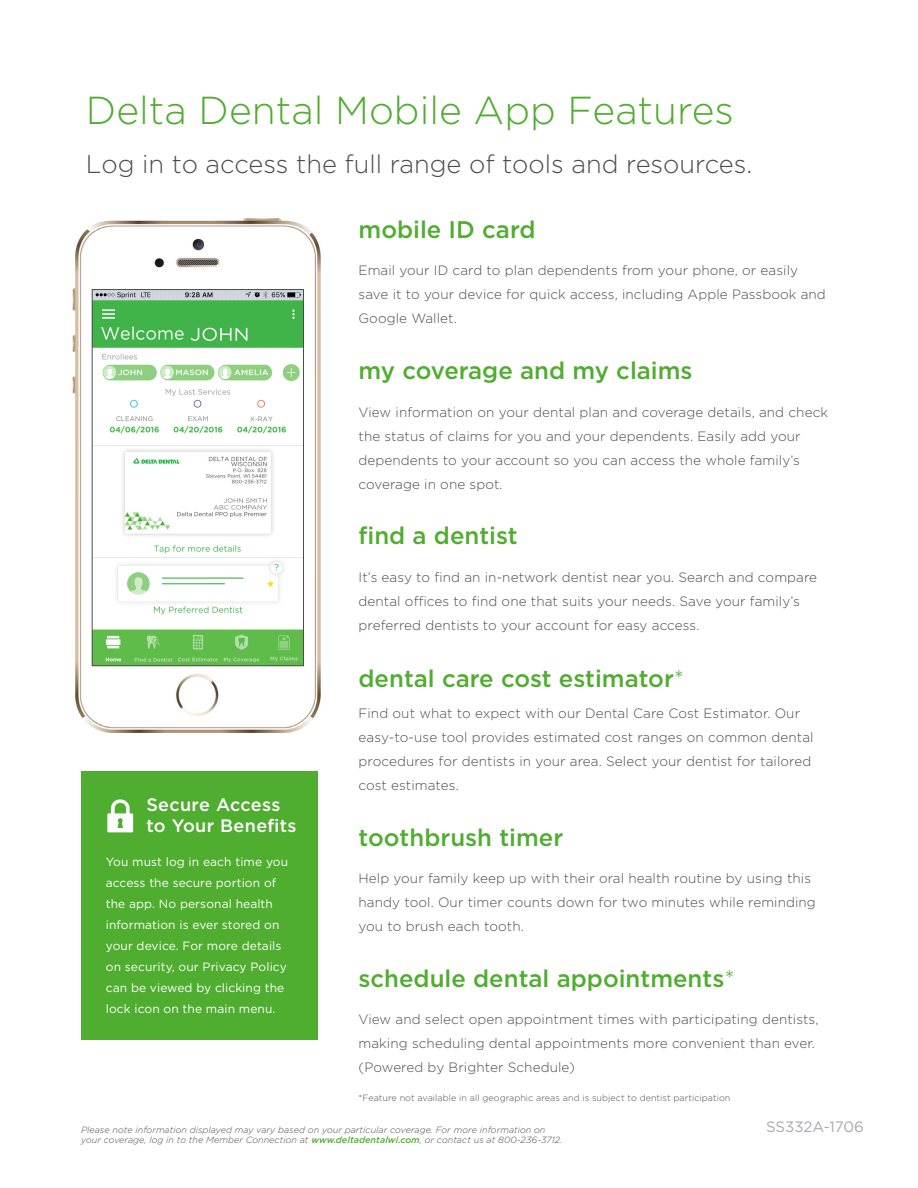
<style>
.page{position:relative;width:918px;height:1188px;background:#fff}
.page>*{position:absolute;margin:0;border:0;box-sizing:border-box;transform-origin:0 0}
.t1{font:300 39px "Gotham";color:#4fad2f}
.t2{font:300 25.5px "Gotham";color:#4b4c4d}
.Paragraph_Style_1{font:500 24px "Gotham";color:#4fad2f}
.t3{font:500 18px/21px "Gotham";letter-spacing:.02em;color:#fff}
.t4{font:15px "Gotham";color:#a8a9ad}
.Paragraph_Style_1-2{font:300 13.5px/24px "Gotham";letter-spacing:.01em;color:#4b4c4d}
.t5{font:12px/21px "Gotham";letter-spacing:.01em;color:#fff}
.Paragraph_Style_1-3{font:italic 300 9px "Gotham";letter-spacing:.01em;color:#4b4c4d}
.t6{font:300 9px "Gotham";letter-spacing:.01em;color:#4b4c4d}
.s1{font-weight:300}
.s2{font-weight:500;color:#4fad2f}
</style>
<div class="page">
<img style="left:72px;top:218px;width:249px;height:515px">
<img style="left:94px;top:291px;width:208px;height:373px">
<div style="left:92px;top:289px;width:212px;height:377px;border:1px solid #4b4c4d"></div>
<div style="left:81px;top:772px;width:237px;height:268px;background:#4fad2f"></div>
<svg style="left:107px;top:799px;width:26px;height:33px"></svg>
<p class="t1" style="left:86px;top:85px;width:649px">Delta Dental Mobile App Features</p>
<p class="t2" style="left:86px;top:148px;width:668px">Log in to access the full range of tools and resources.</p>
<p class="t3" style="left:146px;top:794px;width:152px">Secure Access to Your Benefits</p>
<p class="t5" style="left:106px;top:851px;width:184px">You must log in each time you access the secure portion of the app. No personal health information is ever stored on your device. For more details on security, our Privacy Policy can be viewed by clicking the lock icon on the main menu.</p>
<p class="Paragraph_Style_1" style="left:359px;top:214px;width:179px">mobile ID card</p>
<p class="Paragraph_Style_1-2" style="left:359px;top:258px;width:469px">Email your ID card to plan dependents from your phone, or easily save it to your device for quick access, including Apple Passbook and<br>Google Wallet.</p>
<p class="Paragraph_Style_1" style="left:359px;top:355px;width:336px">my coverage and my claims</p>
<p class="Paragraph_Style_1-2" style="left:359px;top:400px;width:471px">View information on your dental plan and coverage details, and check the status of claims for you and your dependents. Easily add your dependents to your account so you can access the whole family’s coverage in one spot.</p>
<p class="Paragraph_Style_1" style="left:359px;top:520px;width:161px">find a dentist</p>
<p class="Paragraph_Style_1-2" style="left:359px;top:565px;width:460px">It’s easy to find an in-network dentist near you. Search and compare dental offices to find one that suits your needs. Save your family’s preferred dentists to your account for easy access.</p>
<p class="Paragraph_Style_1" style="left:359px;top:663px;width:327px">dental care cost estimator<span class="s1">*</span></p>
<p class="Paragraph_Style_1-2" style="left:359px;top:701px;width:457px">Find out what to expect with our Dental Care Cost Estimator. Our easy-to-use tool provides estimated cost ranges on common dental procedures for dentists in your area. Select your dentist for tailored cost estimates.</p>
<p class="Paragraph_Style_1" style="left:359px;top:821px;width:206px">toothbrush timer</p>
<p class="Paragraph_Style_1-2" style="left:359px;top:866px;width:459px">Help your family keep up with their oral health routine by using this handy tool. Our timer counts down for two minutes while reminding you to brush each tooth.</p>
<p class="Paragraph_Style_1" style="left:359px;top:963px;width:378px">schedule dental appointments<span class="s1">*</span></p>
<p class="Paragraph_Style_1-2" style="left:359px;top:1007px;width:461px">View and select open appointment times with participating dentists, making scheduling dental appointments more convenient than ever. (Powered by Brighter Schedule)</p>
<p class="t6" style="left:359px;top:1092px;width:373px">*Feature not available in all geographic areas and is subject to dentist participation</p>
<p class="Paragraph_Style_1-3" style="left:81px;top:1124px;width:466px">Please note information displayed may vary based on your particular coverage. For more information on</p>
<p class="t4" style="left:766px;top:1117px;width:99px">SS332A-1706</p>
<p class="Paragraph_Style_1-3" style="left:81px;top:1134px;width:483px">your coverage, log in to the Member Connection at <span class="s2">www.deltadentalwi.com</span>, or contact us at 800-236-3712.</p>
</div>
